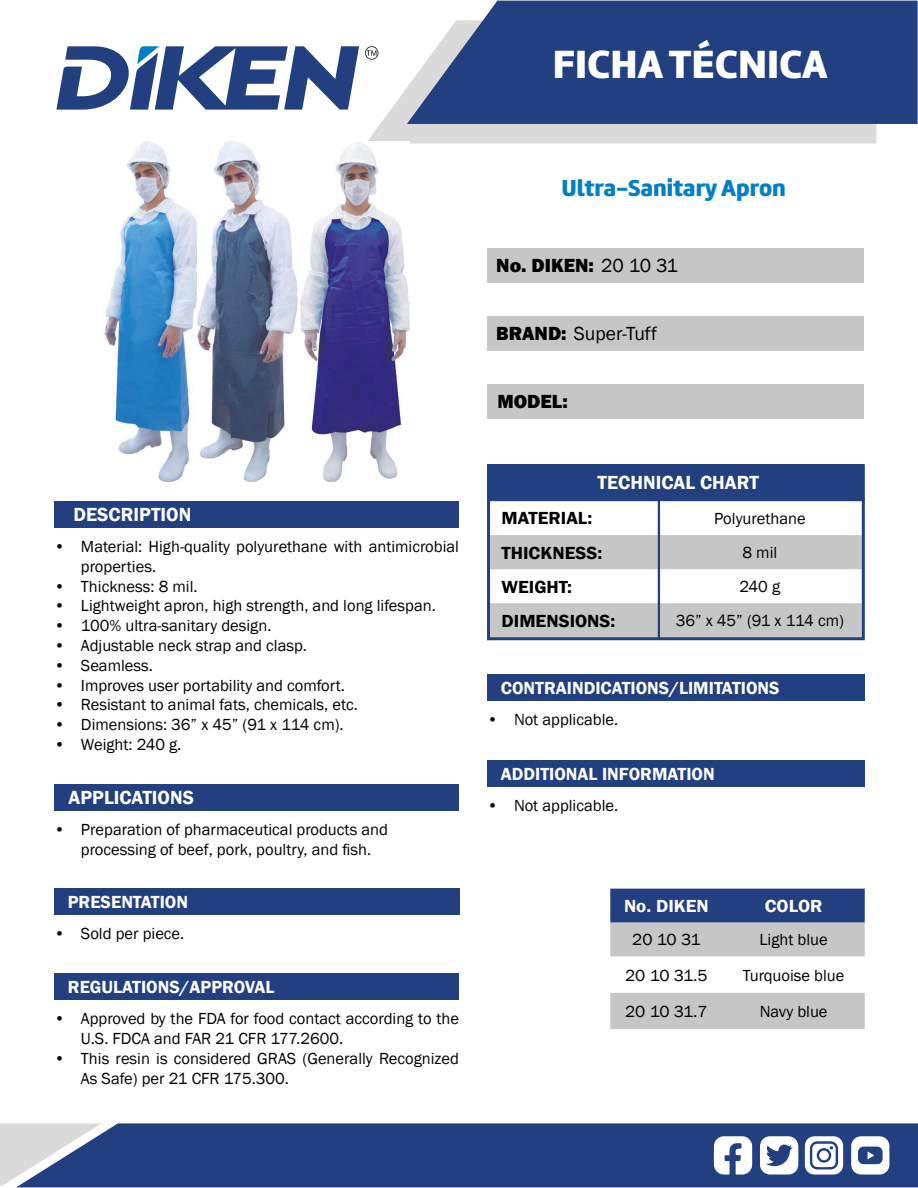
<style>
.page{position:relative;width:918px;height:1188px;background:#fff}
.page>*{position:absolute;margin:0;border:0;box-sizing:border-box;transform-origin:0 0}
.t1{font:40.8px "Amelia Basic Black";color:#fff}
.t2{font:24px "Amelia Basic Black";color:#007fc8}
.t3{font:600 19.5px "Franklin Gothic";color:#fff}
.t4{font:800 19.5px "Franklin Gothic";color:#000}
.t5{font:19.5px "Franklin Gothic";color:#000}
.t6{font:600 18px "Franklin Gothic";color:#fff}
.t7{font:600 18px "Franklin Gothic";color:#000;scale:1.05 1}
.t8{font:600 18px "Franklin Gothic";color:#fff;scale:1.05 1}
.t9{font:16.5px/19.8px "Franklin Gothic";color:#000}
.t10{font:16.5px "Franklin Gothic";color:#000;scale:1.05 1}
.s1{font-weight:400}
.s2{font-weight:800}
</style>
<div class="page">
<svg style="left:368px;top:51px;width:509px;height:93px;fill:#dadada"></svg>
<svg style="left:56px;top:46px;width:303px;height:64px"></svg>
<svg style="left:365px;top:46px;width:13px;height:14px"></svg>
<svg style="left:407px;top:1px;width:511px;height:123px;background:#344e8a"></svg>
<div style="left:102px;top:1123px;width:816px;height:64px;background:#223f80"></div>
<svg style="left:0;top:1123px;width:102px;height:64px;background:#9fa9c0"></svg>
<svg style="left:714px;top:1136px;width:38px;height:39px"></svg>
<svg style="left:760px;top:1136px;width:38px;height:39px"></svg>
<svg style="left:851px;top:1136px;width:38px;height:39px"></svg>
<svg style="left:805px;top:1136px;width:38px;height:39px"></svg>
<div style="left:819px;top:1151px;width:10px;height:9px;background:#fff;border-radius:50%"></div>
<div style="left:488px;top:248px;width:376px;height:34px;background:#c6c6c6"></div>
<div style="left:488px;top:316px;width:376px;height:35px;background:#c6c6c6"></div>
<div style="left:488px;top:384px;width:376px;height:34px;background:#c6c6c6"></div>
<svg style="left:491px;top:502px;width:370px;height:134px"></svg>
<div style="left:487px;top:498px;width:378px;height:142px;border:3px solid #223f80"></div>
<svg style="left:610px;top:889px;width:255px;height:140px"></svg>
<hr style="left:658px;top:499px;width:2px;height:139px;background:#223f80">
<div style="left:488px;top:465px;width:376px;height:34px;background:#223f80"></div>
<div style="left:487px;top:464px;width:378px;height:36px;border:2px solid #223f80"></div>
<img style="left:104px;top:141px;width:193px;height:341px">
<img style="left:300px;top:141px;width:110px;height:340px">
<div style="left:487px;top:674px;width:378px;height:27px;background:#223f80"></div>
<div style="left:487px;top:760px;width:378px;height:27px;background:#223f80"></div>
<div style="left:54px;top:501px;width:405px;height:27px;background:#223f80"></div>
<div style="left:54px;top:784px;width:405px;height:27px;background:#223f80"></div>
<div style="left:54px;top:889px;width:405px;height:26px;background:#223f80"></div>
<div style="left:54px;top:973px;width:405px;height:27px;background:#223f80"></div>
<h1 class="t1" style="left:553px;top:40px;width:276px">FICHA TÉCNICA</h1>
<p class="t3" style="left:74px;top:503px;width:119px">DESCRIPTION</p>
<p class="t9" style="left:81px;top:537px;width:379px;text-indent:-27px">• Material: High-quality polyurethane with antimicrobial properties.</p>
<p class="t9" style="left:54px;top:577px;width:145px">• Thickness: 8 mil.</p>
<p class="t9" style="left:54px;top:596px;width:383px">• Lightweight apron, high strength, and long lifespan.</p>
<p class="t9" style="left:54px;top:616px;width:219px">• 100% ultra-sanitary design.</p>
<p class="t9" style="left:54px;top:636px;width:255px">• Adjustable neck strap and clasp.</p>
<p class="t9" style="left:54px;top:656px;width:100px">• Seamless.</p>
<p class="t9" style="left:54px;top:676px;width:293px">• Improves user portability and comfort.</p>
<p class="t9" style="left:54px;top:695px;width:305px">• Resistant to animal fats, chemicals, etc.</p>
<p class="t9" style="left:54px;top:715px;width:291px">• Dimensions: 36” x 45” (91 x 114 cm).</p>
<p class="t9" style="left:54px;top:735px;width:129px">• Weight: 240 g.</p>
<p class="t3" style="left:69px;top:786px;width:127px">APPLICATIONS</p>
<p class="t9" style="left:81px;top:820px;width:309px;text-indent:-27px">• Preparation of pharmaceutical products and processing of beef, pork, poultry, and fish.</p>
<p class="t6" style="left:68px;top:891px;width:122px">PRESENTATION</p>
<p class="t9" style="left:54px;top:924px;width:132px">• Sold per piece.</p>
<p class="t6" style="left:68px;top:976px;width:208px">REGULATIONS/APPROVAL</p>
<p class="t9" style="left:81px;top:1009px;width:380px;text-indent:-27px">• Approved by the FDA for food contact according to the<br>U.S. FDCA and FAR 21 CFR 177.2600.</p>
<p class="t9" style="left:81px;top:1049px;width:380px;text-indent:-27px">• This resin is considered GRAS (Generally Recognized<br>As Safe) per 21 CFR 175.300.</p>
<h2 class="t2" style="left:562px;top:174px;width:226px">Ultra-Sanitary Apron</h2>
<p class="t4" style="left:496px;top:253px;width:183px">No. DIKEN: <span class="s1">20 10 31</span></p>
<p class="t5" style="left:496px;top:322px;width:162px"><span class="s2">BRAND:</span> Super-Tuff</p>
<p class="t4" style="left:497px;top:389px;width:72px">MODEL:</p>
<p class="t3" style="left:598px;top:470px;width:163px">TECHNICAL CHART</p>
<p class="t7" style="left:502px;top:507px;width:88px">MATERIAL:</p>
<p class="t9" style="left:714px;top:509px;width:93px">Polyurethane</p>
<p class="t7" style="left:502px;top:541px;width:97px">THICKNESS:</p>
<p class="t9" style="left:742px;top:543px;width:36px">8 mil</p>
<p class="t7" style="left:502px;top:575px;width:69px">WEIGHT:</p>
<p class="t9" style="left:740px;top:577px;width:42px">240 g</p>
<p class="t7" style="left:502px;top:609px;width:110px">DIMENSIONS:</p>
<p class="t9" style="left:676px;top:611px;width:170px">36” x 45” (91 x 114 cm)</p>
<p class="t6" style="left:501px;top:677px;width:280px">CONTRAINDICATIONS/LIMITATIONS</p>
<p class="t9" style="left:487px;top:710px;width:133px">• Not applicable.</p>
<p class="t6" style="left:501px;top:763px;width:215px">ADDITIONAL INFORMATION</p>
<p class="t9" style="left:487px;top:796px;width:133px">• Not applicable.</p>
<p class="t8" style="left:624px;top:895px;width:82px">No. DIKEN</p>
<p class="t8" style="left:765px;top:895px;width:57px">COLOR</p>
<p class="t10" style="left:632px;top:930px;width:67px">20 10 31</p>
<p class="t9" style="left:760px;top:930px;width:70px">Light blue</p>
<p class="t10" style="left:625px;top:965px;width:80px">20 10 31.5</p>
<p class="t9" style="left:743px;top:965px;width:103px">Turquoise blue</p>
<p class="t10" style="left:625px;top:1001px;width:80px">20 10 31.7</p>
<p class="t9" style="left:760px;top:1002px;width:69px">Navy blue</p>
</div>
